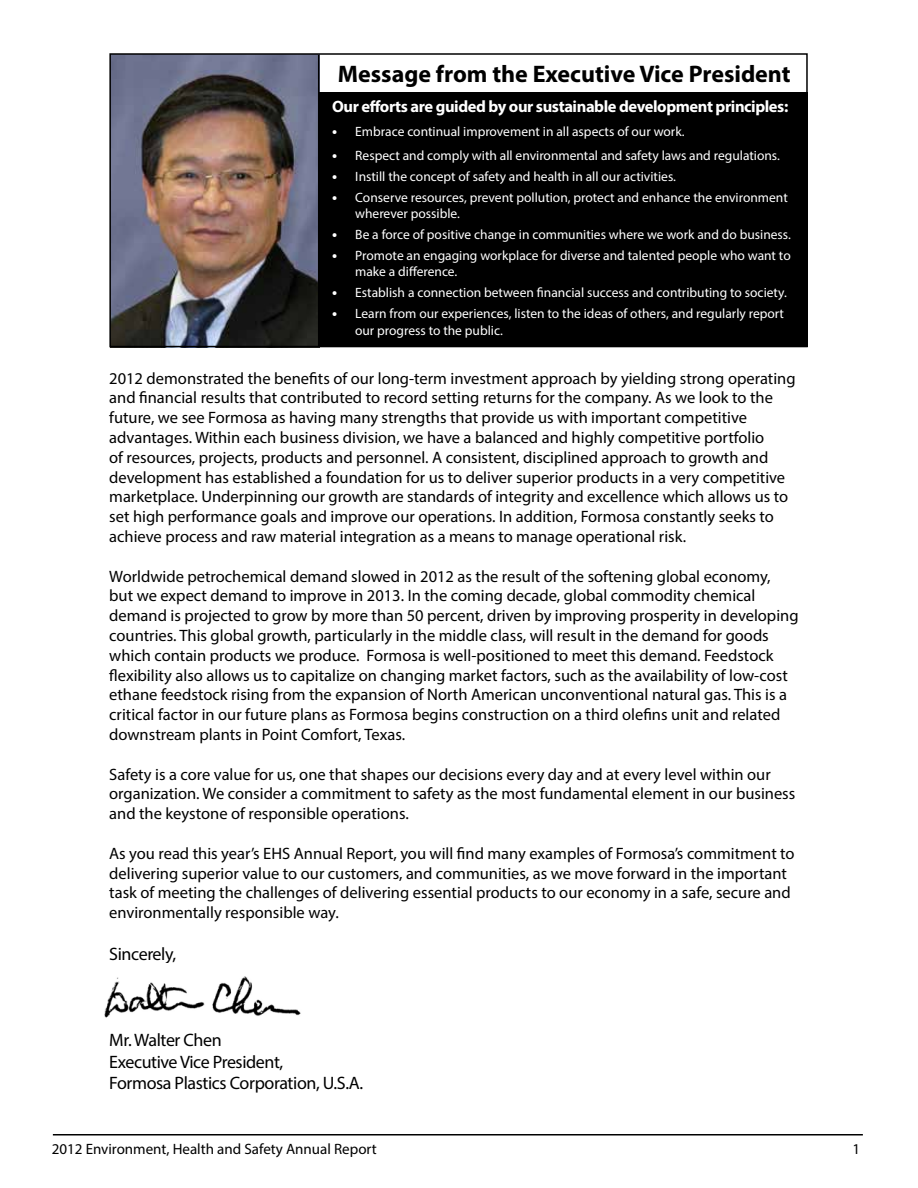
<style>
.page{position:relative;width:918px;height:1188px;background:#fff}
.page>*{position:absolute;margin:0;border:0;box-sizing:border-box;transform-origin:0 0}
.t1{font:700 24px "Myriad Pro";color:#000}
.t2{font:18px/21.6px "Myriad Pro";letter-spacing:-.02em;color:#000}
.t3{font:16.5px/19.8px "Myriad Pro";color:#000}
.t4{font:700 16.5px "Myriad Pro";letter-spacing:-.025em;color:#fff}
.t5{font:15px "Myriad Pro";color:#000}
.t6{font:13.5px/16.2px "Myriad Pro";color:#fff}
.s1{font-weight:700;font-size:15px}
</style>
<div class="page">
<img style="left:112px;top:56px;width:206px;height:288px">
<div style="left:319px;top:93px;width:488px;height:254px;background:#000"></div>
<div style="left:109px;top:53px;width:699px;height:294px;border:2px solid #000"></div>
<hr style="left:318px;top:55px;width:1px;height:291px;background:#000">
<hr style="left:53px;top:1134px;width:810px;height:2px;background:#000">
<img style="left:104px;top:976px;width:197px;height:42px">
<h1 class="t1" style="left:338px;top:58px;width:454px">Message from the Executive Vice President</h1>
<p class="t4" style="left:332px;top:96px;width:458px">Our efforts are guided by our sustainable development principles:</p>
<p class="t6" style="left:332px;top:123px;width:354px"><span class="s1">•</span> Embrace continual improvement in all aspects of our work.</p>
<p class="t6" style="left:332px;top:147px;width:449px"><span class="s1">•</span> Respect and comply with all environmental and safety laws and regulations.</p>
<p class="t6" style="left:332px;top:168px;width:345px"><span class="s1">•</span> Instill the concept of safety and health in all our activities.</p>
<p class="t6" style="left:355px;top:189px;width:434px;text-indent:-23px"><span class="s1">•</span> Conserve resources, prevent pollution, protect and enhance the environment wherever possible.</p>
<p class="t6" style="left:332px;top:226px;width:460px"><span class="s1">•</span> Be a force of positive change in communities where we work and do business.</p>
<p class="t6" style="left:355px;top:247px;width:437px;text-indent:-23px"><span class="s1">•</span> Promote an engaging workplace for diverse and talented people who want to make a difference.</p>
<p class="t6" style="left:332px;top:284px;width:456px"><span class="s1">•</span> Establish a connection between financial success and contributing to society.</p>
<p class="t6" style="left:355px;top:305px;width:430px;text-indent:-23px"><span class="s1">•</span> Learn from our experiences, listen to the ideas of others, and regularly report our progress to the public.</p>
<p class="t3" style="left:109px;top:368px;width:688px">2012 demonstrated the benefits of our long-term investment approach by yielding strong operating and financial results that contributed to record setting returns for the company. As we look to the future, we see Formosa as having many strengths that provide us with important competitive advantages. Within each business division, we have a balanced and highly competitive portfolio<br>of resources, projects, products and personnel. A consistent, disciplined approach to growth and development has established a foundation for us to deliver superior products in a very competitive marketplace. Underpinning our growth are standards of integrity and excellence which allows us to set high performance goals and improve our operations. In addition, Formosa constantly seeks to achieve process and raw material integration as a means to manage operational risk.</p>
<p class="t3" style="left:109px;top:566px;width:691px">Worldwide petrochemical demand slowed in 2012 as the result of the softening global economy, but we expect demand to improve in 2013. In the coming decade, global commodity chemical demand is projected to grow by more than 50 percent, driven by improving prosperity in developing countries. This global growth, particularly in the middle class, will result in the demand for goods which contain products we produce. Formosa is well-positioned to meet this demand. Feedstock flexibility also allows us to capitalize on changing market factors, such as the availability of low-cost ethane feedstock rising from the expansion of North American unconventional natural gas. This is a critical factor in our future plans as Formosa begins construction on a third olefins unit and related downstream plants in Point Comfort, Texas.</p>
<p class="t3" style="left:109px;top:764px;width:688px">Safety is a core value for us, one that shapes our decisions every day and at every level within our organization. We consider a commitment to safety as the most fundamental element in our business and the keystone of responsible operations.</p>
<p class="t3" style="left:109px;top:843px;width:687px">As you read this year’s EHS Annual Report, you will find many examples of Formosa’s commitment to delivering superior value to our customers, and communities, as we move forward in the important task of meeting the challenges of delivering essential products to our economy in a safe, secure and environmentally responsible way.</p>
<p class="t2" style="left:109px;top:942px;width:68px">Sincerely,</p>
<p class="t2" style="left:109px;top:1029px;width:255px">Mr. Walter Chen<br>Executive Vice President,<br>Formosa Plastics Corporation, U.S.A.</p>
<p class="t5" style="left:52px;top:1139px;width:327px">2012 Environment, Health and Safety Annual Report</p>
<p class="t5" style="left:853px;top:1139px;width:9px">1</p>
</div>
